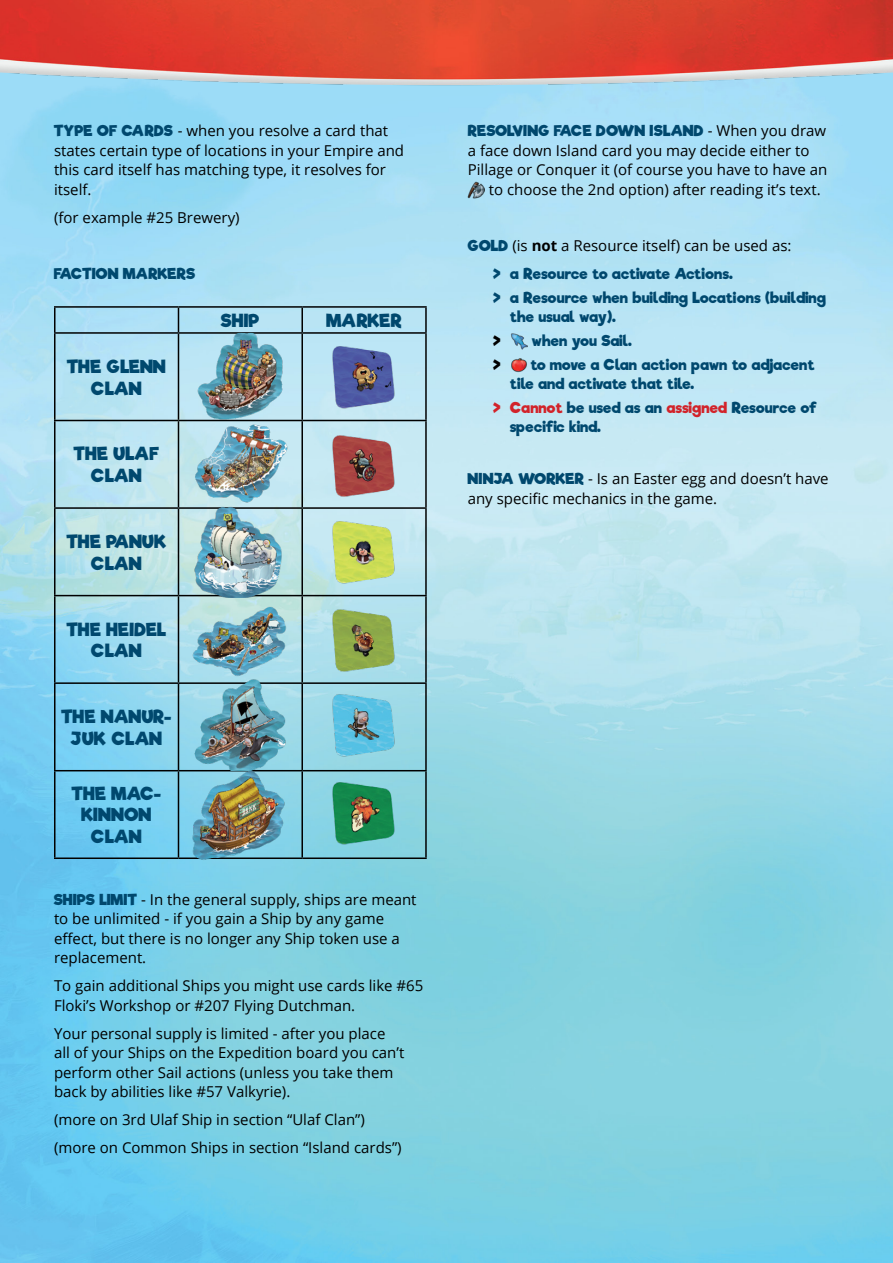
<style>
.page{position:relative;width:893px;height:1263px;background:#fff}
.page>*{position:absolute;margin:0;border:0;box-sizing:border-box;transform-origin:0 0}
.t1{font:18px/21.6px "Riffic";color:#00486e;text-align:center}
.Styl_akapitowy_1base{font:15px/19.5px "Open Sans";color:#000}
.Styl_akapitowy_1base-2{font:15px/19.5px "Riffic";color:#00486e}
.s1{font-family:"Riffic";color:#00486e}
.s2{font-family:"Open Sans";color:#000}
.s3{font-weight:700}
.s4{color:#000}
.s5{color:#d2232a}
</style>
<div class="page">
<img style="left:0;top:150px;width:893px;height:1113px">
<img style="left:0;top:0;width:893px;height:150px">
<hr style="left:54px;top:306px;width:124px;height:2px;background:#000">
<hr style="left:54px;top:308px;width:2px;height:24px;background:#000">
<hr style="left:178px;top:306px;width:124px;height:2px;background:#000">
<svg style="left:178px;top:308px;width:1px;height:24px"></svg>
<hr style="left:302px;top:306px;width:125px;height:2px;background:#000">
<hr style="left:301px;top:308px;width:2px;height:24px;background:#000">
<hr style="left:425px;top:308px;width:2px;height:24px;background:#000">
<hr style="left:54px;top:332px;width:124px;height:2px;background:#000">
<hr style="left:54px;top:334px;width:2px;height:86px;background:#000">
<hr style="left:178px;top:332px;width:124px;height:2px;background:#000">
<hr style="left:178px;top:334px;width:1px;height:86px;background:#000">
<hr style="left:302px;top:332px;width:125px;height:2px;background:#000">
<hr style="left:301px;top:334px;width:2px;height:86px;background:#000">
<hr style="left:425px;top:334px;width:2px;height:86px;background:#000">
<hr style="left:54px;top:420px;width:124px;height:1px;background:#000">
<hr style="left:54px;top:421px;width:2px;height:86px;background:#000">
<hr style="left:178px;top:420px;width:124px;height:1px;background:#000">
<hr style="left:178px;top:421px;width:1px;height:86px;background:#000">
<hr style="left:302px;top:420px;width:125px;height:1px;background:#000">
<hr style="left:301px;top:421px;width:2px;height:86px;background:#000">
<hr style="left:425px;top:421px;width:2px;height:86px;background:#000">
<hr style="left:54px;top:507px;width:124px;height:2px;background:#000">
<hr style="left:54px;top:509px;width:2px;height:86px;background:#000">
<hr style="left:178px;top:507px;width:124px;height:2px;background:#000">
<hr style="left:178px;top:509px;width:1px;height:86px;background:#000">
<hr style="left:302px;top:507px;width:125px;height:2px;background:#000">
<hr style="left:301px;top:509px;width:2px;height:86px;background:#000">
<hr style="left:425px;top:509px;width:2px;height:86px;background:#000">
<hr style="left:54px;top:595px;width:124px;height:1px;background:#000">
<hr style="left:54px;top:596px;width:2px;height:86px;background:#000">
<hr style="left:178px;top:595px;width:124px;height:1px;background:#000">
<hr style="left:178px;top:596px;width:1px;height:86px;background:#000">
<hr style="left:302px;top:595px;width:125px;height:1px;background:#000">
<hr style="left:301px;top:596px;width:2px;height:86px;background:#000">
<hr style="left:425px;top:596px;width:2px;height:86px;background:#000">
<hr style="left:54px;top:682px;width:124px;height:2px;background:#000">
<hr style="left:54px;top:684px;width:2px;height:86px;background:#000">
<hr style="left:178px;top:682px;width:124px;height:2px;background:#000">
<hr style="left:178px;top:684px;width:1px;height:86px;background:#000">
<hr style="left:302px;top:682px;width:125px;height:2px;background:#000">
<hr style="left:301px;top:684px;width:2px;height:86px;background:#000">
<hr style="left:425px;top:684px;width:2px;height:86px;background:#000">
<hr style="left:54px;top:770px;width:124px;height:1px;background:#000">
<hr style="left:54px;top:771px;width:2px;height:86px;background:#000">
<hr style="left:178px;top:770px;width:124px;height:1px;background:#000">
<hr style="left:178px;top:771px;width:1px;height:86px;background:#000">
<hr style="left:302px;top:770px;width:125px;height:1px;background:#000">
<hr style="left:301px;top:771px;width:2px;height:86px;background:#000">
<hr style="left:425px;top:771px;width:2px;height:86px;background:#000">
<hr style="left:54px;top:857px;width:124px;height:2px;background:#000">
<hr style="left:178px;top:857px;width:124px;height:2px;background:#000">
<hr style="left:302px;top:857px;width:125px;height:2px;background:#000">
<img style="left:322px;top:775px;width:80px;height:78px">
<img style="left:322px;top:601px;width:80px;height:78px">
<img style="left:322px;top:427px;width:80px;height:78px">
<img style="left:322px;top:686px;width:80px;height:78px">
<img style="left:322px;top:513px;width:80px;height:78px">
<img style="left:322px;top:339px;width:80px;height:78px">
<img style="left:190px;top:328px;width:99px;height:91px">
<img style="left:190px;top:419px;width:99px;height:178px">
<img style="left:190px;top:601px;width:99px;height:74px">
<img style="left:190px;top:675px;width:99px;height:93px">
<img style="left:190px;top:768px;width:99px;height:95px">
<img style="left:468px;top:182px;width:17px;height:17px">
<img style="left:510px;top:333px;width:17px;height:17px">
<img style="left:510px;top:356px;width:17px;height:18px">
<p class="Styl_akapitowy_1base" style="left:54px;top:121px;width:352px"><span class="s1">TYPE OF CARDS</span> - when you resolve a card that states certain type of locations in your Empire and this card itself has matching type, it resolves for itself.</p>
<p class="Styl_akapitowy_1base" style="left:54px;top:207px;width:187px">(for example #25 Brewery)</p>
<p class="Styl_akapitowy_1base-2" style="left:54px;top:264px;width:143px">FACTION MARKERS</p>
<p class="t1" style="left:67px;top:356px;width:101px">THE GLENN<br>CLAN</p>
<p class="t1" style="left:74px;top:443px;width:87px">THE ULAF<br>CLAN</p>
<p class="t1" style="left:67px;top:531px;width:101px">THE PANUK<br>CLAN</p>
<p class="t1" style="left:67px;top:618px;width:101px">THE HEIDEL<br>CLAN</p>
<p class="t1" style="left:61px;top:706px;width:112px">THE NANUR-<br>JUK CLAN</p>
<p class="t1" style="left:72px;top:783px;width:91px">THE MAC-<br>KINNON<br>CLAN</p>
<p class="t1" style="left:221px;top:310px;width:40px">SHIP</p>
<p class="t1" style="left:326px;top:310px;width:77px">MARKER</p>
<p class="Styl_akapitowy_1base" style="left:54px;top:889px;width:364px"><span class="s1">SHIPS LIMIT</span> - In the general supply, ships are meant to be unlimited - if you gain a Ship by any game effect, but there is no longer any Ship token use a replacement.</p>
<p class="Styl_akapitowy_1base" style="left:54px;top:976px;width:371px">To gain additional Ships you might use cards like #65<br>Floki’s Workshop or #207 Flying Dutchman.</p>
<p class="Styl_akapitowy_1base" style="left:54px;top:1023px;width:352px">Your personal supply is limited - after you place all of your Ships on the Expedition board you can’t perform other Sail actions (unless you take them back by abilities like #57 Valkyrie).</p>
<p class="Styl_akapitowy_1base" style="left:54px;top:1110px;width:312px">(more on 3rd Ulaf Ship in section “Ulaf Clan”)</p>
<p class="Styl_akapitowy_1base" style="left:54px;top:1138px;width:349px">(more on Common Ships in section “Island cards”)</p>
<p class="Styl_akapitowy_1base-2" style="left:468px;top:121px;width:360px">RESOLVING FACE DOWN ISLAND <span class="s2">- When you draw</span></p>
<p class="Styl_akapitowy_1base" style="left:468px;top:140px;width:343px">a face down Island card you may decide either to</p>
<p class="Styl_akapitowy_1base" style="left:468px;top:160px;width:361px">Pillage or Conquer it (of course you have to have an</p>
<p class="Styl_akapitowy_1base" style="left:489px;top:179px;width:333px">to choose the 2nd option) after reading it’s text.</p>
<p class="Styl_akapitowy_1base" style="left:468px;top:235px;width:325px"><span class="s1">GOLD</span> (is <span class="s3">not</span> a Resource itself) can be used as:</p>
<p class="Styl_akapitowy_1base-2" style="left:493px;top:264px;width:241px">&gt; a Resource to activate Actions.</p>
<p class="Styl_akapitowy_1base-2" style="left:510px;top:288px;width:317px;text-indent:-17px">&gt; a Resource when building Locations (building the usual way).</p>
<p class="Styl_akapitowy_1base-2" style="left:493px;top:331px;width:140px"><span class="s4">&gt;</span> when you Sail.</p>
<p class="Styl_akapitowy_1base-2" style="left:510px;top:355px;width:306px;text-indent:-17px"><span class="s4">&gt;</span> to move a Clan action pawn to adjacent tile and activate that tile.</p>
<p class="Styl_akapitowy_1base-2" style="left:510px;top:398px;width:308px;text-indent:-17px"><span class="s5">&gt; Cannot</span> be used as an <span class="s5">assigned</span> Resource of specific kind.</p>
<p class="Styl_akapitowy_1base" style="left:468px;top:469px;width:362px"><span class="s1">NINJA WORKER</span> - Is an Easter egg and doesn’t have any specific mechanics in the game.</p>
</div>
